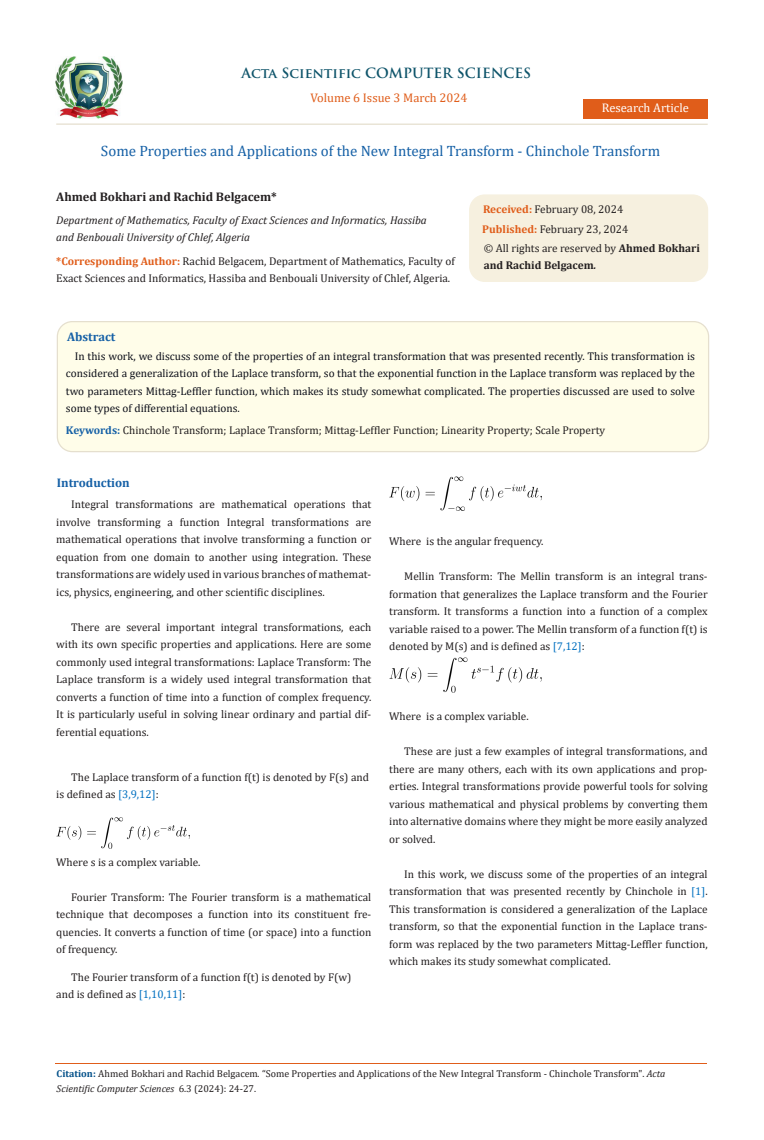
<style>
.page{position:relative;width:764px;height:1140px;background:#fff}
.page>*{position:absolute;margin:0;border:0;box-sizing:border-box;transform-origin:0 0}
.t1{font:15px "Cambria";color:#1560a6}
.t2{font:700 13.75px "Trajan Pro";color:#0e546a}
.t3{font:700 12.5px "Cambria";color:#231f20}
.t4{font:12.5px "Cambria";color:#e05d1a}
.t5{font:700 12.5px "Cambria";color:#1560a6}
.t6{font:12.5px "Cambria";color:#fff}
._14-OS-Level1-single-line{font:11.25px/17.5px "Cambria";color:#231f20;text-align:justify}
.No_Spacing{font:11.25px/17.5px "Cambria";color:#0e101a;text-align:justify}
.t7{font:italic 11.25px/17.5px "Cambria";color:#231f20}
.No_Spacing-2{font:11.25px "Cambria";color:#231f20}
.t8{font:700 11.25px/17.5px "Cambria";color:#231f20}
.t9{font:10px/15px "Cambria";color:#231f20}
.s1{font-weight:700;color:#e05d1a}
.s2{font-weight:400}
.s3{font-style:italic}
.s4{font-weight:700;color:#1560a6}
.s5{color:#0070c0}
.s6{font-weight:700;color:#035089}
</style>
<div class="page">
<img style="left:56px;top:57px;width:66px;height:61px">
<div style="left:583px;top:99px;width:124px;height:20px;background:#e05d1a"></div>
<div style="left:470px;top:195px;width:237px;height:86px;background:#f6f0df;border-radius:15px"></div>
<div style="left:469px;top:194px;width:239px;height:88px;border:1px solid #f6f0df;border-radius:15px"></div>
<div style="left:57px;top:322px;width:651px;height:130px;background:#fffde9;border-radius:15px"></div>
<div style="left:57px;top:321px;width:652px;height:131px;border:1px solid #e5dfce;border-radius:15px"></div>
<img style="left:56px;top:817px;width:133px;height:31px">
<img style="left:389px;top:477px;width:153px;height:33px">
<img style="left:389px;top:658px;width:153px;height:35px">
<hr style="left:56px;top:123px;width:651px;height:2px;background:#e5dfce">
<hr style="left:55px;top:1063px;width:651px;height:1px;background:#e05d1a">
<p class="t2" style="left:241px;top:64px;width:291px">Acta Scientific COMPUTER SCIENCES</p>
<p class="t4" style="left:310px;top:91px;width:158px">Volume 6 Issue 3 March 2024</p>
<p class="t6" style="left:602px;top:100px;width:89px">Research Article</p>
<p class="t1" style="left:101px;top:142px;width:561px">Some Properties and Applications of the New Integral Transform - Chinchole Transform</p>
<p class="t3" style="left:56px;top:188px;width:222px">Ahmed Bokhari and Rachid Belgacem*</p>
<p class="t7" style="left:56px;top:211px;width:372px">Department of Mathematics, Faculty of Exact Sciences and Informatics, Hassiba and Benbouali University of Chlef, Algeria</p>
<p class="_14-OS-Level1-single-line" style="left:56px;top:252px;width:400px"><span class="s1">*Corresponding Author:</span> Rachid Belgacem, Department of Mathematics, Faculty of<br>Exact Sciences and Informatics, Hassiba and Benbouali University of Chlef, Algeria.</p>
<p class="_14-OS-Level1-single-line" style="left:483px;top:200px;width:142px"><span class="s1">Received:</span> February 08, 2024</p>
<p class="_14-OS-Level1-single-line" style="left:482px;top:221px;width:148px"><span class="s1">Published:</span> February 23, 2024</p>
<p class="t8" style="left:484px;top:239px;width:217px"><span class="s2">© All rights are reserved by</span> Ahmed Bokhari and Rachid Belgacem<span class="s3">.</span></p>
<p class="t5" style="left:67px;top:328px;width:50px">Abstract</p>
<p class="No_Spacing" style="left:66px;top:347px;width:630px;text-indent:9px">In this work, we discuss some of the properties of an integral transformation that was presented recently. This transformation is considered a generalization of the Laplace transform, so that the exponential function in the Laplace transform was replaced by the two parameters Mittag-Leffler function, which makes its study somewhat complicated. The properties discussed are used to solve some types of differential equations.</p>
<p class="No_Spacing-2" style="left:66px;top:423px;width:541px"><span class="s4">Keywords:</span> Chinchole Transform; Laplace Transform; Mittag-Leffler Function; Linearity Property; Scale Property</p>
<p class="t5" style="left:57px;top:474px;width:75px">Introduction</p>
<p class="_14-OS-Level1-single-line" style="left:56px;top:496px;width:317px;text-indent:15px">Integral transformations are mathematical operations that involve transforming a function Integral transformations are mathematical operations that involve transforming a function or equation from one domain to another using integration. These transformations are widely used in various branches of mathemat&shy;ics, physics, engineering, and other scientific disciplines.</p>
<p class="_14-OS-Level1-single-line" style="left:56px;top:618px;width:317px;text-indent:15px">There are several important integral transformations, each with its own specific properties and applications. Here are some commonly used integral transformations: Laplace Transform: The Laplace transform is a widely used integral transformation that converts a function of time into a function of complex frequency.<br>It is particularly useful in solving linear ordinary and partial dif&shy;ferential equations.</p>
<p class="_14-OS-Level1-single-line" style="left:56px;top:768px;width:314px;text-indent:15px">The Laplace transform of a function f(t) is denoted by F(s) and is defined as <span class="s5">[3,9,12]</span>:</p>
<p class="_14-OS-Level1-single-line" style="left:56px;top:853px;width:146px">Where s is a complex variable.</p>
<p class="_14-OS-Level1-single-line" style="left:56px;top:888px;width:317px;text-indent:15px">Fourier Transform: The Fourier transform is a mathematical technique that decomposes a function into its constituent fre&shy;quencies. It converts a function of time (or space) into a function of frequency.</p>
<p class="_14-OS-Level1-single-line" style="left:56px;top:968px;width:297px;text-indent:15px">The Fourier transform of a function f(t) is denoted by F(w) and is defined as <span class="s5">[1,10,11]</span>:</p>
<p class="_14-OS-Level1-single-line" style="left:389px;top:532px;width:156px">Where is the angular frequency.</p>
<p class="_14-OS-Level1-single-line" style="left:389px;top:567px;width:320px;text-indent:15px">Mellin Transform: The Mellin transform is an integral trans&shy;formation that generalizes the Laplace transform and the Fourier transform. It transforms a function into a function of a complex variable raised to a power. The Mellin transform of a function f(t) is denoted by M(s) and is defined as <span class="s5">[7,12]</span>:</p>
<p class="_14-OS-Level1-single-line" style="left:389px;top:707px;width:141px">Where is a complex variable.</p>
<p class="_14-OS-Level1-single-line" style="left:389px;top:742px;width:320px;text-indent:15px">These are just a few examples of integral transformations, and there are many others, each with its own applications and prop&shy;erties. Integral transformations provide powerful tools for solving various mathematical and physical problems by converting them into alternative domains where they might be more easily analyzed or solved.</p>
<p class="_14-OS-Level1-single-line" style="left:389px;top:865px;width:320px;text-indent:15px">In this work, we discuss some of the properties of an integral transformation that was presented recently by Chinchole in <span class="s5">[1]</span>.<br>This transformation is considered a generalization of the Laplace transform, so that the exponential function in the Laplace trans&shy;form was replaced by the two parameters Mittag-Leffler function, which makes its study somewhat complicated.</p>
<p class="t9" style="left:57px;top:1066px;width:610px"><span class="s6">Citation:</span> Ahmed Bokhari and Rachid Belgacem<span class="s3">.</span> “Some Properties and Applications of the New Integral Transform - Chinchole Transform". <span class="s3">Acta<br>Scientific Computer Sciences</span> 6.3 (2024): 24-27.</p>
</div>
